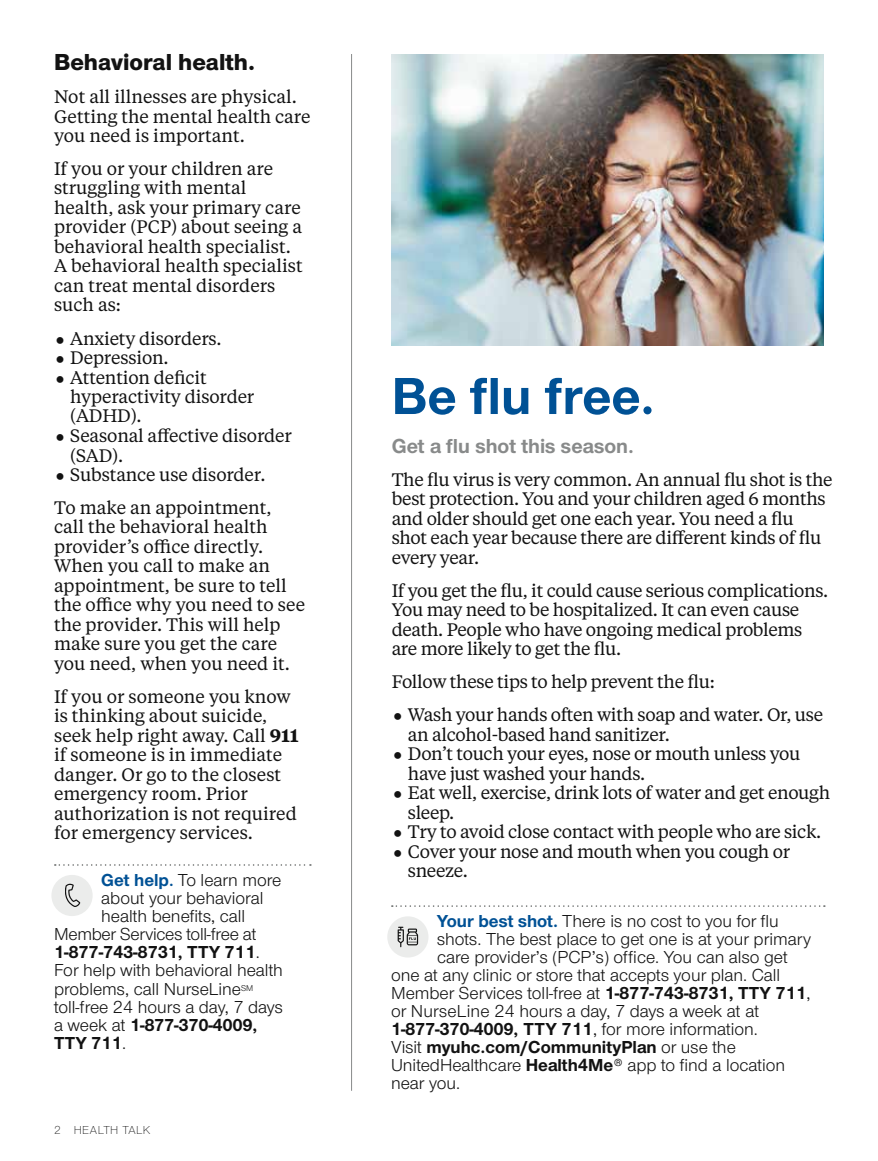
<style>
.page{position:relative;width:878px;height:1161px;background:#fff}
.page>*{position:absolute;margin:0;border:0;box-sizing:border-box;transform-origin:0 0}
.t1{font:700 54px "UHC Sans";color:#005195}
.t2{font:800 24px "UHC Sans";color:#121212}
.t3{font:700 21px "UHC Sans";color:#888a8a}
.t4{font:18px/19.5px "UHC Serif Text";letter-spacing:-.01em;color:#121212}
.t5{font:18px "UHC Sans";color:#121212}
.t6{font:700 18px "UHC Sans";color:#121212}
.t7{font:700 18px "UHC Sans";letter-spacing:-.02em;color:#121212}
.t8{font:300 12px "UHC Sans";letter-spacing:.04em;color:#121212}
.s1{font-weight:700}
.s2{font-weight:700;color:#005195}
.s3{font-weight:700;font-size:16.5px;color:#005195}
.s4{font-weight:400}
</style>
<div class="page">
<svg style="left:392px;top:905px;width:432px;height:2px"></svg>
<div style="left:387px;top:916px;width:41px;height:42px;background:#ebeceb;border-radius:50%"></div>
<svg style="left:397px;top:927px;width:21px;height:20px"></svg>
<img style="left:392px;top:55px;width:432px;height:290px">
<svg style="left:55px;top:864px;width:256px;height:2px"></svg>
<div style="left:51px;top:875px;width:42px;height:41px;background:#ebeceb;border-radius:50%"></div>
<svg style="left:65px;top:884px;width:15px;height:23px"></svg>
<hr style="left:351px;top:54px;width:1px;height:1037px;background:#888a8a">
<h2 class="t2" style="left:54px;top:45px;width:202px">Behavioral health.</h2>
<p class="t4" style="left:54px;top:86px;width:258px">Not all illnesses are physical.<br>Getting the mental health care you need is important.</p>
<p class="t4" style="left:54px;top:158px;width:250px">If you or your children are struggling with mental health, ask your primary care provider (PCP) about seeing a behavioral health specialist.<br>A behavioral health specialist can treat mental disorders such as:</p>
<p class="t4" style="left:70px;top:328px;width:223px">Anxiety disorders.<br>Depression.<br>Attention deficit hyperactivity disorder (ADHD).<br>Seasonal affective disorder (SAD).<br>Substance use disorder.</p>
<p class="t4" style="left:54px;top:497px;width:252px">To make an appointment, call the behavioral health provider’s office directly.<br>When you call to make an appointment, be sure to tell the office why you need to see the provider. This will help make sure you get the care you need, when you need it.</p>
<p class="t4" style="left:54px;top:686px;width:246px">If you or someone you know is thinking about suicide, seek help right away. Call <span class="s1">911 </span>if someone is in immediate danger. Or go to the closest emergency room. Prior authorization is not required for emergency services.</p>
<p class="t5" style="left:101px;top:868px;width:182px"><span class="s2">Get help</span><span class="s3">.</span> To learn more</p>
<p class="t5" style="left:101px;top:886px;width:164px">about your behavioral</p>
<p class="t5" style="left:101px;top:904px;width:145px">health benefits, call</p>
<p class="t5" style="left:54px;top:922px;width:204px">Member Services toll-free at</p>
<p class="t6" style="left:54px;top:940px;width:207px">1-877-743-8731, TTY 711<span class="s4">.</span></p>
<p class="t5" style="left:54px;top:958px;width:230px">For help with behavioral health</p>
<p class="t5" style="left:54px;top:978px;width:201px">problems, call NurseLine<sup>SM</sup></p>
<p class="t5" style="left:54px;top:996px;width:230px">toll-free 24 hours a day, 7 days</p>
<p class="t7" style="left:54px;top:1013px;width:205px"><span class="s4">a week at</span> 1-877-370-4009,</p>
<p class="t6" style="left:54px;top:1031px;width:74px">TTY 711<span class="s4">.</span></p>
<p class="t8" style="left:54px;top:1122px;width:98px">2 HEALTH TALK</p>
<h1 class="t1" style="left:392px;top:360px;width:265px">Be flu free.</h1>
<p class="t3" style="left:392px;top:432px;width:244px">Get a flu shot this season.</p>
<p class="t4" style="left:392px;top:469px;width:442px">The flu virus is very common. An annual flu shot is the best protection. You and your children aged 6 months and older should get one each year. You need a flu shot each year because there are different kinds of flu every year.</p>
<p class="t4" style="left:392px;top:580px;width:438px">If you get the flu, it could cause serious complications.<br>You may need to be hospitalized. It can even cause death. People who have ongoing medical problems are more likely to get the flu.</p>
<p class="t4" style="left:408px;top:664px;width:417px;line-height:33px;text-indent:-16px">Follow these tips to help prevent the flu:<br>Wash your hands often with soap and water. Or, use</p>
<p class="t4" style="left:408px;top:724px;width:423px">an alcohol-based hand sanitizer.<br>Don’t touch your eyes, nose or mouth unless you have just washed your hands.<br>Eat well, exercise, drink lots of water and get enough sleep.<br>Try to avoid close contact with people who are sick.<br>Cover your nose and mouth when you cough or sneeze.</p>
<p class="t5" style="left:437px;top:909px;width:343px"><span class="s2">Your best shot.</span> There is no cost to you for flu</p>
<p class="t5" style="left:437px;top:927px;width:375px">shots. The best place to get one is at your primary</p>
<p class="t5" style="left:437px;top:945px;width:352px">care provider’s (PCP’s) office. You can also get</p>
<p class="t5" style="left:391px;top:963px;width:391px">one at any clinic or store that accepts your plan. Call</p>
<p class="t5" style="left:391px;top:981px;width:421px">Member Services toll-free at <span class="s1">1-877-743-8731, TTY 711</span>,</p>
<p class="t5" style="left:391px;top:999px;width:369px">or NurseLine 24 hours a day, 7 days a week at at</p>
<p class="t7" style="left:391px;top:1017px;width:368px">1-877-370-4009, TTY 711<span class="s4">, for more information.</span></p>
<p class="t6" style="left:391px;top:1035px;width:346px"><span class="s4">Visit</span> myuhc.com/CommunityPlan <span class="s4">or use the</span></p>
<p class="t5" style="left:391px;top:1053px;width:395px">UnitedHealthcare <span class="s1">Health4Me</span>® app to find a location</p>
<p class="t5" style="left:391px;top:1071px;width:70px">near you.</p>
</div>
